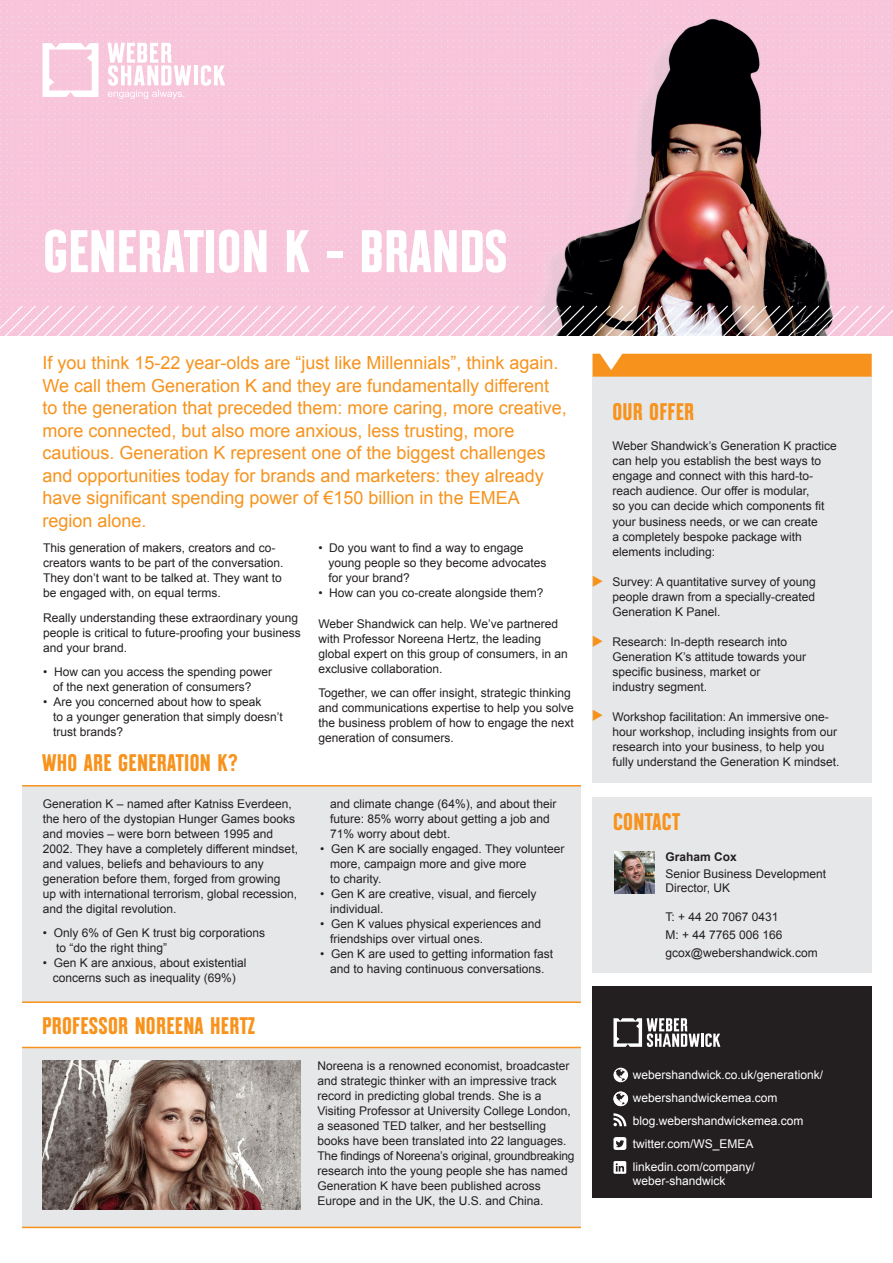
<style>
.page{position:relative;width:893px;height:1263px;background:#fff}
.page>*{position:absolute;margin:0;border:0;box-sizing:border-box;transform-origin:0 0}
.t1{font:700 60px "Always Montefiore";color:#fff}
.Paragraph_Style_1{font:700 24px "Always Montefiore";letter-spacing:.01em;color:#f7931d}
.t2{font:18px/22.5px "Arial";color:#f7931d}
.Paragraph_Style_1-2{font:12px/15px "Arial";color:#231f20}
.Paragraph_Style_2{font:12px/15px "Arial";color:#231f20}
.Paragraph_Style_1-3{font:12px/14.4px "Arial";color:#fff}
.Paragraph_Style_1-4{font:700 12px "Arial";color:#231f20}
</style>
<div class="page">
<img style="left:0;top:0;width:893px;height:304px">
<svg style="left:0;top:304px;width:893px;height:32px;background:#cfaeba"></svg>
<div style="left:592px;top:376px;width:280px;height:407px;background:#e6e7e9"></div>
<svg style="left:592px;top:354px;width:280px;height:23px;background:#f69726"></svg>
<svg style="left:43px;top:43px;width:56px;height:54px"></svg>
<hr style="left:194px;top:65px;width:4px;height:20px;background:#fff">
<svg style="left:201px;top:65px;width:24px;height:21px"></svg>
<svg style="left:107px;top:43px;width:84px;height:56px"></svg>
<div style="left:22px;top:785px;width:559px;height:217px;background:#e6e7e9"></div>
<div style="left:22px;top:1047px;width:559px;height:181px;background:#e6e7e9"></div>
<hr style="left:22px;top:1227px;width:559px;height:1px;background:#f7931d">
<hr style="left:22px;top:785px;width:559px;height:1px;background:#f7931d">
<hr style="left:22px;top:1001px;width:559px;height:2px;background:#f7931d">
<hr style="left:22px;top:1047px;width:559px;height:1px;background:#f7931d">
<img style="left:43px;top:1061px;width:257px;height:149px">
<div style="left:592px;top:797px;width:280px;height:176px;background:#e6e7e9"></div>
<div style="left:592px;top:987px;width:280px;height:211px;background:#231f20"></div>
<svg style="left:613px;top:1113px;width:13px;height:13px"></svg>
<svg style="left:613px;top:1091px;width:15px;height:15px"></svg>
<svg style="left:613px;top:1067px;width:15px;height:15px"></svg>
<svg style="left:613px;top:1137px;width:13px;height:13px"></svg>
<svg style="left:613px;top:1161px;width:13px;height:13px"></svg>
<svg style="left:613px;top:1018px;width:107px;height:29px"></svg>
<img style="left:614px;top:851px;width:40px;height:42px">
<p class="t1" style="left:43px;top:217px;width:466px">GENERATION K - BRANDS</p>
<p class="t2" style="left:42px;top:352px;width:518px">If you think 15-22 year-olds are “just like Millennials”, think again.</p>
<p class="t2" style="left:42px;top:374px;width:526px">We call them Generation K and they are fundamentally different to the generation that preceded them: more caring, more creative, more connected, but also more anxious, less trusting, more cautious. Generation K represent one of the biggest challenges and opportunities today for brands and marketers: they already have significant spending power of €150 billion in the EMEA</p>
<p class="t2" style="left:42px;top:509px;width:106px">region alone.</p>
<p class="Paragraph_Style_2" style="left:43px;top:541px;width:242px">This generation of makers, creators and co&shy;creators wants to be part of the conversation.<br>They don’t want to be talked at. They want to</p>
<p class="Paragraph_Style_2" style="left:43px;top:586px;width:179px">be engaged with, on equal terms.</p>
<p class="Paragraph_Style_2" style="left:43px;top:610px;width:259px">Really understanding these extraordinary young people is critical to future-proofing your business and your brand.</p>
<p class="Paragraph_Style_2" style="left:53px;top:664px;width:220px;text-indent:-10px">• How can you access the spending power of the next generation of consumers?</p>
<p class="Paragraph_Style_2" style="left:53px;top:694px;width:231px;text-indent:-10px">• Are you concerned about how to speak<br>to a younger generation that simply doesn’t</p>
<p class="Paragraph_Style_2" style="left:53px;top:724px;width:72px">trust brands?</p>
<p class="Paragraph_Style_2" style="left:328px;top:541px;width:220px;text-indent:-10px">• Do you want to find a way to engage young people so they become advocates</p>
<p class="Paragraph_Style_2" style="left:328px;top:571px;width:83px">for your brand?</p>
<p class="Paragraph_Style_2" style="left:318px;top:586px;width:226px">• How can you co-create alongside them?</p>
<p class="Paragraph_Style_2" style="left:318px;top:616px;width:251px">Weber Shandwick can help. We’ve partnered with Professor Noreena Hertz, the leading global expert on this group of consumers, in an exclusive collaboration.</p>
<p class="Paragraph_Style_2" style="left:318px;top:685px;width:257px">Together, we can offer insight, strategic thinking and communications expertise to help you solve the business problem of how to engage the next generation of consumers.</p>
<p class="Paragraph_Style_1" style="left:42px;top:749px;width:197px">WHO ARE GENERATION K?</p>
<p class="Paragraph_Style_1-2" style="left:43px;top:796px;width:257px">Generation K – named after Katniss Everdeen, the hero of the dystopian Hunger Games books and movies – were born between 1995 and 2002. They have a completely different mindset, and values, beliefs and behaviours to any generation before them, forged from growing<br>up with international terrorism, global recession, and the digital revolution.</p>
<p class="Paragraph_Style_1-2" style="left:56px;top:925px;width:210px;text-indent:-13px">• Only 6% of Gen K trust big corporations to “do the right thing”</p>
<p class="Paragraph_Style_1-2" style="left:43px;top:955px;width:205px">• Gen K are anxious, about existential</p>
<p class="Paragraph_Style_1-2" style="left:53px;top:970px;width:184px">concerns such as inequality (69%)</p>
<p class="Paragraph_Style_1" style="left:42px;top:1012px;width:214px">PROFESSOR NOREENA HERTZ</p>
<p class="Paragraph_Style_1-2" style="left:330px;top:796px;width:228px">and climate change (64%), and about their</p>
<p class="Paragraph_Style_1-2" style="left:330px;top:811px;width:221px">future: 85% worry about getting a job and<br>71% worry about debt.</p>
<p class="Paragraph_Style_1-2" style="left:320px;top:841px;width:246px">• Gen K are socially engaged. They volunteer</p>
<p class="Paragraph_Style_1-2" style="left:330px;top:856px;width:198px">more, campaign more and give more to charity.</p>
<p class="Paragraph_Style_1-2" style="left:320px;top:886px;width:218px">• Gen K are creative, visual, and fiercely</p>
<p class="Paragraph_Style_1-2" style="left:330px;top:901px;width:55px">individual.</p>
<p class="Paragraph_Style_1-2" style="left:320px;top:916px;width:222px">• Gen K values physical experiences and</p>
<p class="Paragraph_Style_1-2" style="left:330px;top:931px;width:154px">friendships over virtual ones.</p>
<p class="Paragraph_Style_1-2" style="left:320px;top:946px;width:234px">• Gen K are used to getting information fast</p>
<p class="Paragraph_Style_1-2" style="left:330px;top:961px;width:216px">and to having continuous conversations.</p>
<p class="Paragraph_Style_1-2" style="left:317px;top:1059px;width:259px">Noreena is a renowned economist, broadcaster and strategic thinker with an impressive track record in predicting global trends. She is a Visiting Professor at University College London, a seasoned TED talker, and her bestselling books have been translated into 22 languages.<br>The findings of Noreena’s original, groundbreaking research into the young people she has named Generation K have been published across Europe and in the UK, the U.S. and China.</p>
<p class="Paragraph_Style_1" style="left:612px;top:398px;width:83px">OUR OFFER</p>
<p class="Paragraph_Style_1-2" style="left:612px;top:439px;width:226px">Weber Shandwick’s Generation K practice can help you establish the best ways to engage and connect with this hard-to&shy;reach audience. Our offer is modular,<br>so you can decide which components fit your business needs, or we can create<br>a completely bespoke package with elements including:</p>
<p class="Paragraph_Style_1-2" style="left:612px;top:574px;width:205px">Survey: A quantitative survey of young</p>
<p class="Paragraph_Style_1-2" style="left:612px;top:589px;width:204px">people drawn from a specially-created</p>
<p class="Paragraph_Style_1-2" style="left:612px;top:604px;width:110px">Generation K Panel.</p>
<p class="Paragraph_Style_1-2" style="left:612px;top:634px;width:195px">Research: In-depth research into<br>Generation K’s attitude towards your specific business, market or<br>industry segment.</p>
<p class="Paragraph_Style_1-2" style="left:612px;top:709px;width:218px">Workshop facilitation: An immersive one-</p>
<p class="Paragraph_Style_1-2" style="left:612px;top:724px;width:226px">hour workshop, including insights from our research into your business, to help you</p>
<p class="Paragraph_Style_1-2" style="left:612px;top:754px;width:229px">fully understand the Generation K mindset.</p>
<p class="Paragraph_Style_1" style="left:613px;top:808px;width:69px">CONTACT</p>
<p class="Paragraph_Style_1-4" style="left:665px;top:848px;width:73px">Graham Cox</p>
<p class="Paragraph_Style_1-2" style="left:665px;top:867px;width:162px;line-height:13.5px">Senior Business Development<br>Director, UK</p>
<p class="Paragraph_Style_1-2" style="left:665px;top:910px;width:115px">T: + 44 20 7067 0431</p>
<p class="Paragraph_Style_1-2" style="left:665px;top:927px;width:119px">M: + 44 7765 006 166</p>
<p class="Paragraph_Style_1-2" style="left:665px;top:945px;width:154px">gcox@webershandwick.com</p>
<p class="Paragraph_Style_1-3" style="left:633px;top:1068px;width:192px">webershandwick.co.uk/generationk/</p>
<p class="Paragraph_Style_1-3" style="left:633px;top:1090px;width:146px">webershandwickemea.com</p>
<p class="Paragraph_Style_1-3" style="left:633px;top:1113px;width:172px">blog.webershandwickemea.com</p>
<p class="Paragraph_Style_1-3" style="left:633px;top:1136px;width:122px">twitter.com/WS_EMEA</p>
<p class="Paragraph_Style_1-3" style="left:633px;top:1159px;width:124px">linkedin.com/company/ weber-shandwick</p>
</div>
